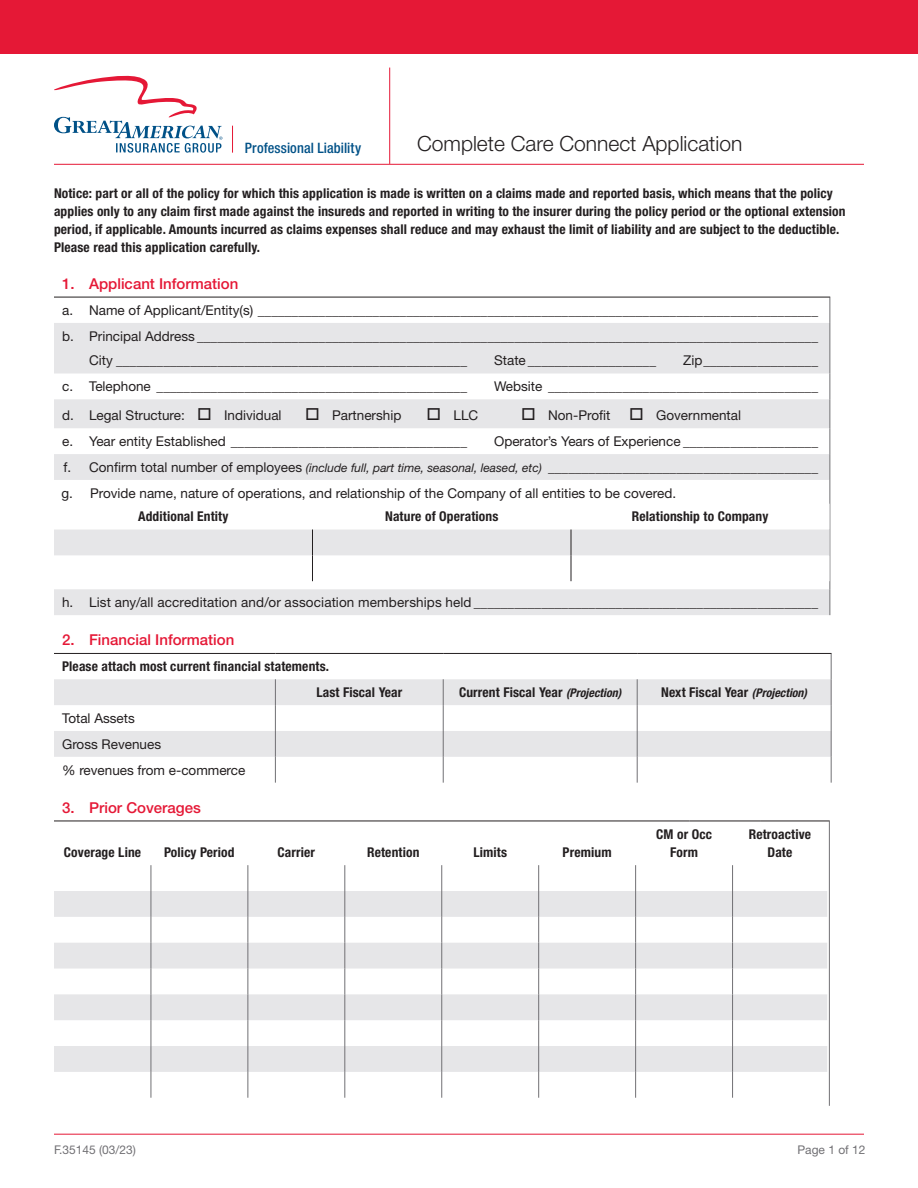
<style>
.page{position:relative;width:918px;height:1188px;background:#fff}
.page>*{position:absolute;margin:0;border:0;box-sizing:border-box;transform-origin:0 0}
.t1{font:300 21px "Helvetica Neue LT Std";color:#231f20}
.t2{font:500 15px "Helvetica Neue LT Std";color:#e51836}
.t3{font:500 condensed 14.4px "Helvetica Neue LT Std";letter-spacing:.005em;color:#005187}
.t4{font:13.5px/25.8px "Helvetica Neue LT Std";color:#231f20;text-align:justify}
.t5{font:700 condensed 13.5px/18px "Helvetica Neue LT Std";letter-spacing:.01em;color:#231f20}
.t6{font:12px "Helvetica Neue LT Std";color:#717074}
.s1{font-style:italic;font-size:12px}
</style>
<div class="page">
<hr style="left:54px;top:1134px;width:810px;height:1px;background:#e51836">
<div style="left:0;top:0;width:918px;height:54px;background:#e51836"></div>
<svg style="left:54px;top:323px;width:776px;height:292px;fill:#e6e6e8"></svg>
<svg style="left:830px;top:297px;width:1px;height:26px"></svg>
<hr style="left:830px;top:323px;width:1px;height:51px;background:#717074">
<svg style="left:830px;top:374px;width:1px;height:106px"></svg>
<hr style="left:830px;top:480px;width:1px;height:109px;background:#717074">
<svg style="left:830px;top:589px;width:1px;height:26px"></svg>
<hr style="left:54px;top:297px;width:776px;height:1px;background:#231f20">
<svg style="left:54px;top:504px;width:776px;height:26px"></svg>
<svg style="left:54px;top:530px;width:776px;height:51px"></svg>
<svg style="left:54px;top:679px;width:777px;height:78px;fill:#e6e6e8"></svg>
<svg style="left:275px;top:679px;width:1px;height:104px"></svg>
<svg style="left:443px;top:679px;width:1px;height:104px"></svg>
<svg style="left:637px;top:679px;width:1px;height:104px"></svg>
<svg style="left:831px;top:654px;width:1px;height:129px"></svg>
<hr style="left:54px;top:653px;width:221px;height:1px;background:#231f20">
<hr style="left:275px;top:653px;width:168px;height:1px;background:#231f20">
<hr style="left:443px;top:653px;width:194px;height:1px;background:#231f20">
<hr style="left:637px;top:653px;width:195px;height:1px;background:#231f20">
<hr style="left:829px;top:821px;width:1px;height:285px;background:#717074">
<hr style="left:54px;top:821px;width:636px;height:1px;background:#231f20">
<hr style="left:690px;top:821px;width:71px;height:1px;background:#231f20">
<hr style="left:761px;top:821px;width:69px;height:1px;background:#231f20">
<svg style="left:54px;top:891px;width:773px;height:181px;fill:#e6e6e8"></svg>
<svg style="left:151px;top:865px;width:1px;height:233px"></svg>
<svg style="left:248px;top:865px;width:1px;height:233px"></svg>
<svg style="left:344px;top:865px;width:1px;height:233px"></svg>
<svg style="left:441px;top:865px;width:1px;height:233px"></svg>
<svg style="left:538px;top:865px;width:1px;height:233px"></svg>
<svg style="left:635px;top:865px;width:1px;height:233px"></svg>
<svg style="left:732px;top:865px;width:1px;height:233px"></svg>
<hr style="left:54px;top:164px;width:810px;height:1px;background:#e51836">
<hr style="left:389px;top:68px;width:1px;height:96px;background:#e51836">
<svg style="left:54px;top:75px;width:168px;height:78px"></svg>
<svg style="left:232px;top:126px;width:1px;height:27px"></svg>
<p class="t3" style="left:245px;top:139px;width:118px">Professional Liability</p>
<h1 class="t1" style="left:417px;top:131px;width:327px">Complete Care Connect Application</h1>
<p class="t5" style="left:54px;top:184px;width:793px">Notice: part or all of the policy for which this application is made is written on a claims made and reported basis, which means that the policy applies only to any claim first made against the insureds and reported in writing to the insurer during the policy period or the optional extension period, if applicable. Amounts incurred as claims expenses shall reduce and may exhaust the limit of liability and are subject to the deductible.<br>Please read this application carefully.</p>
<p class="t2" style="left:62px;top:275px;width:178px">1. Applicant Information</p>
<p class="t4" style="left:62px;top:297px;width:758px">a. Name of Applicant/Entity(s) ___________________________________________________________________________________</p>
<p class="t4" style="left:62px;top:323px;width:758px">b. Principal Address ____________________________________________________________________________________________</p>
<p class="t4" style="left:89px;top:348px;width:379px">City ____________________________________________________</p>
<p class="t4" style="left:494px;top:348px;width:163px">State ___________________</p>
<p class="t4" style="left:683px;top:348px;width:137px">Zip_________________</p>
<p class="t4" style="left:62px;top:373px;width:406px">c. Telephone ______________________________________________</p>
<p class="t4" style="left:494px;top:373px;width:326px">Website ________________________________________</p>
<p class="t4" style="left:62px;top:402px;width:221px">d. Legal Structure: □ Individual</p>
<p class="t4" style="left:305px;top:402px;width:98px">□ Partnership</p>
<p class="t4" style="left:427px;top:402px;width:53px">□ LLC</p>
<p class="t4" style="left:521px;top:402px;width:222px">□ Non-Profit □ Governmental</p>
<p class="t4" style="left:62px;top:428px;width:406px">e. Year entity Established ___________________________________</p>
<p class="t4" style="left:62px;top:428px;width:758px;text-indent:433px">Operator’s Years of Experience ____________________ f. Confirm total number of employees <span class="s1">(include full, part time, seasonal, leased, etc)</span> ________________________________________ g. Provide name, nature of operations, and relationship of the Company of all entities to be covered.</p>
<p class="t5" style="left:138px;top:507px;width:92px">Additional Entity</p>
<p class="t5" style="left:385px;top:507px;width:115px">Nature of Operations</p>
<p class="t5" style="left:632px;top:507px;width:138px">Relationship to Company</p>
<p class="t4" style="left:62px;top:589px;width:758px">h. List any/all accreditation and/or association memberships held ___________________________________________________</p>
<p class="t2" style="left:62px;top:631px;width:174px">2. Financial Information</p>
<p class="t5" style="left:316px;top:653px;width:87px;line-height:25.8px;text-indent:-254px">Please attach most current financial statements.<br>Last Fiscal Year</p>
<p class="t5" style="left:459px;top:683px;width:164px">Current Fiscal Year <span class="s1">(Projection)</span></p>
<p class="t5" style="left:661px;top:683px;width:148px">Next Fiscal Year <span class="s1">(Projection)</span></p>
<p class="t4" style="left:62px;top:705px;width:185px;text-align:left">Total Assets<br>Gross Revenues<br>% revenues from e-commerce</p>
<p class="t2" style="left:62px;top:799px;width:140px">3. Prior Coverages</p>
<p class="t5" style="left:64px;top:843px;width:79px">Coverage Line</p>
<p class="t5" style="left:164px;top:843px;width:72px">Policy Period</p>
<p class="t5" style="left:278px;top:843px;width:39px">Carrier</p>
<p class="t5" style="left:367px;top:843px;width:54px">Retention</p>
<p class="t5" style="left:473px;top:843px;width:35px">Limits</p>
<p class="t5" style="left:563px;top:843px;width:51px">Premium</p>
<p class="t5" style="left:656px;top:825px;width:57px;text-align:center">CM or Occ<br>Form</p>
<p class="t5" style="left:749px;top:825px;width:64px;text-align:center">Retroactive<br>Date</p>
<p class="t6" style="left:54px;top:1142px;width:83px">F.35145 (03/23)</p>
<p class="t6" style="left:797px;top:1142px;width:70px">Page 1 of 12</p>
</div>
